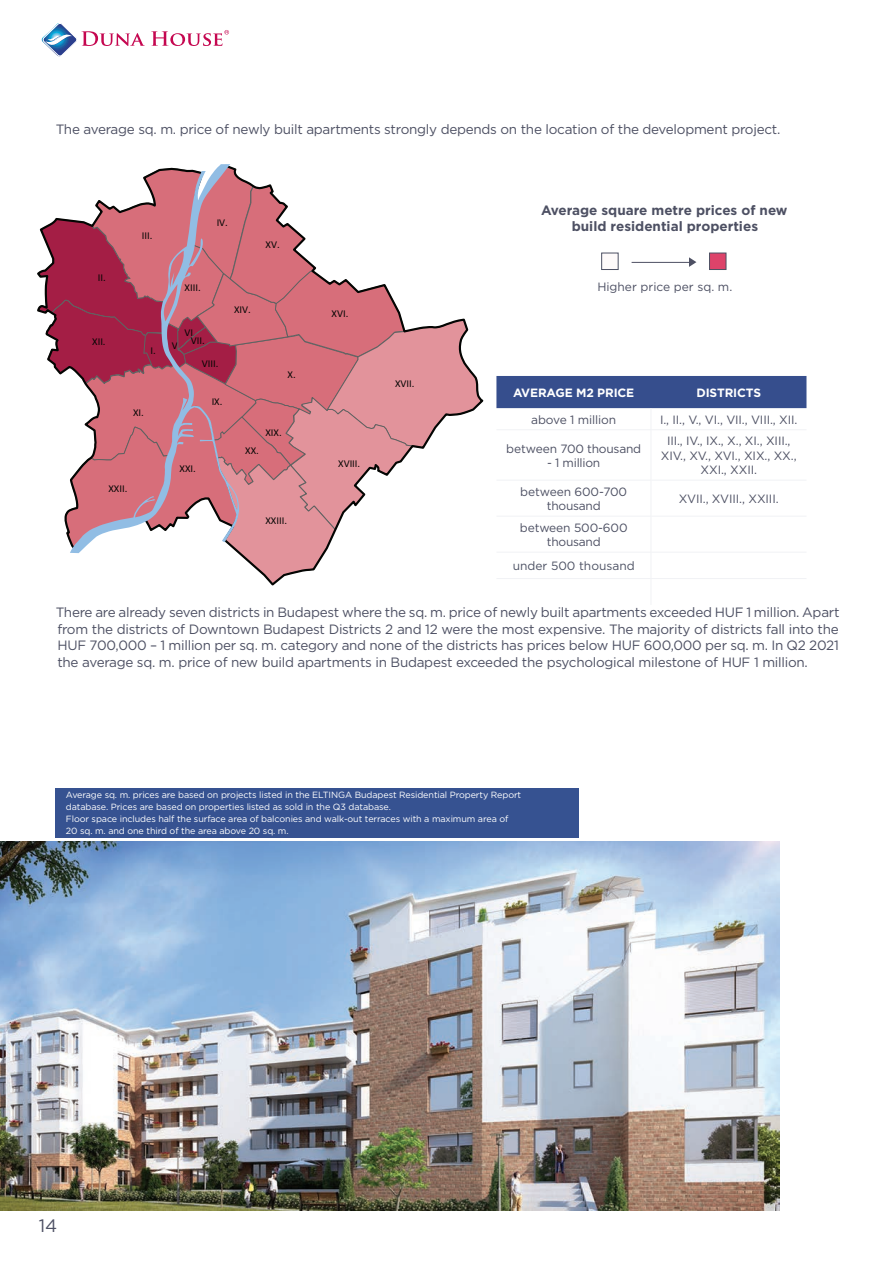
<style>
.page{position:relative;width:893px;height:1263px;background:#fff}
.page>*{position:absolute;margin:0;border:0;box-sizing:border-box;transform-origin:0 0}
.t1{font:18px "Gotham";color:#4d5063}
.t2{font:13.5px/16.5px "Gotham";letter-spacing:-.02em;color:#4d5063;text-align:justify}
.t3{font:700 13.5px/16.2px "Gotham";color:#4d5063;text-align:center}
.t4{font:12px/14.4px "Gotham";letter-spacing:-.01em;color:#4d5063;text-align:center}
.t5{font:700 12px "Gotham";color:#fff}
.t6{font:12px "Gotham";color:#4d5264}
.t7{font:10.65px/8.1px "Calibri";color:#040503}
.t8{font:9px/12px "Gotham";letter-spacing:-.01em;color:#fff}
</style>
<div class="page">
<svg style="left:151px;top:30px;width:78px;height:16px"></svg>
<svg style="left:41px;top:23px;width:104px;height:34px"></svg>
<div style="left:55px;top:788px;width:524px;height:50px;background:#365291"></div>
<img style="left:0;top:841px;width:779px;height:369px">
<div style="left:496px;top:376px;width:310px;height:33px;background:#364e8d"></div>
<hr style="left:496px;top:429px;width:155px;height:1px;background:#f1f2f5">
<hr style="left:651px;top:429px;width:155px;height:1px;background:#f1f2f5">
<hr style="left:651px;top:430px;width:1px;height:50px;background:#f1f2f5">
<hr style="left:496px;top:480px;width:155px;height:1px;background:#f1f2f5">
<hr style="left:651px;top:480px;width:155px;height:1px;background:#f1f2f5">
<hr style="left:651px;top:480px;width:1px;height:36px;background:#f1f2f5">
<hr style="left:496px;top:516px;width:155px;height:1px;background:#f1f2f5">
<hr style="left:651px;top:516px;width:155px;height:1px;background:#f1f2f5">
<hr style="left:651px;top:516px;width:1px;height:36px;background:#f1f2f5">
<hr style="left:496px;top:552px;width:155px;height:1px;background:#f1f2f5">
<hr style="left:651px;top:552px;width:155px;height:1px;background:#f1f2f5">
<hr style="left:496px;top:578px;width:155px;height:1px;background:#f1f2f5">
<hr style="left:651px;top:578px;width:155px;height:1px;background:#f1f2f5">
<div style="left:601px;top:253px;width:17px;height:17px;background:#fefafa;border:1px solid #4d5063"></div>
<div style="left:709px;top:253px;width:17px;height:17px;background:#dd436a;border:1px solid #4d5063"></div>
<hr style="left:632px;top:262px;width:63px;height:1px;background:#4d5063">
<svg style="left:689px;top:257px;width:7px;height:10px"></svg>
<svg style="left:37px;top:177px;width:446px;height:408px"></svg>
<svg style="left:70px;top:164px;width:169px;height:389px;fill:#d76e7a"></svg>
<p class="t2" style="left:56px;top:121px;width:726px">The average sq. m. price of newly built apartments strongly depends on the location of the development project.</p>
<p class="t7" style="left:98px;top:273px;width:9px">II.</p>
<p class="t7" style="left:92px;top:338px;width:15px">XII.</p>
<p class="t7" style="left:142px;top:231px;width:12px">III.</p>
<p class="t7" style="left:151px;top:347px;width:7px">I.</p>
<p class="t7" style="left:133px;top:408px;width:12px">XI.</p>
<p class="t7" style="left:108px;top:484px;width:21px">XXII.</p>
<p class="t7" style="left:217px;top:218px;width:13px">IV.</p>
<p class="t7" style="left:185px;top:283px;width:18px">XIII.</p>
<p class="t7" style="left:234px;top:306px;width:18px">XIV.</p>
<p class="t7" style="left:191px;top:328px;width:15px;text-indent:-6px">VI.<br>VII.</p>
<p class="t7" style="left:202px;top:359px;width:18px">VIII.</p>
<p class="t7" style="left:212px;top:397px;width:12px">IX.</p>
<p class="t7" style="left:172px;top:341px;width:8px">V</p>
<p class="t7" style="left:266px;top:240px;width:16px">XV.</p>
<p class="t7" style="left:287px;top:370px;width:10px">X.</p>
<p class="t7" style="left:265px;top:428px;width:18px">XIX.</p>
<p class="t7" style="left:179px;top:464px;width:18px">XXI.</p>
<p class="t7" style="left:245px;top:446px;width:15px">XX.</p>
<p class="t7" style="left:265px;top:516px;width:23px">XXIII.</p>
<p class="t7" style="left:332px;top:309px;width:18px">XVI.</p>
<p class="t7" style="left:338px;top:459px;width:24px">XVIII.</p>
<p class="t7" style="left:395px;top:379px;width:21px">XVII.</p>
<p class="t3" style="left:541px;top:202px;width:248px">Average square metre prices of new build residential properties</p>
<p class="t4" style="left:597px;top:279px;width:136px">Higher price per sq. m.</p>
<p class="t5" style="left:513px;top:385px;width:10px">average</p>
<p class="t5" style="left:576px;top:385px;width:30px">m2 price</p>
<p class="t5" style="left:696px;top:385px;width:4px">districts</p>
<p class="t4" style="left:531px;top:412px;width:87px">above 1 million</p>
<p class="t4" style="left:660px;top:412px;width:139px">I., II., V., VI., VII., VIII., XII.</p>
<p class="t4" style="left:506px;top:441px;width:136px">between 700 thousand</p>
<p class="t4" style="left:547px;top:455px;width:55px">- 1 million</p>
<p class="t4" style="left:661px;top:434px;width:137px">III., IV., IX., X., XI., XIII.,<br>XIV., XV., XVI., XIX., XX.,<br>XXI., XXII.</p>
<p class="t4" style="left:520px;top:484px;width:108px">between 600-700 thousand</p>
<p class="t4" style="left:679px;top:491px;width:101px">XVII., XVIII., XXIII.</p>
<p class="t4" style="left:520px;top:520px;width:109px">between 500-600 thousand</p>
<p class="t6" style="left:513px;top:558px;width:124px">under 500 thousand</p>
<p class="t2" style="left:56px;top:604px;width:785px">There are already seven districts in Budapest where the sq. m. price of newly built apartments exceeded HU F 1 million. Apart from the districts of Downtown Budapest Districts 2 and 12 were the most expensive. The majority of districts fall into the HU F 700,000 – 1 million per sq. m. category and none of the districts has prices below HU F 600,000 per sq. m. In Q2 2021 the average sq. m. price of new build apartments in Budapest exceeded the psychological milestone of HU F 1 million.</p>
<p class="t8" style="left:66px;top:789px;width:457px">Average sq. m. prices are based on projects listed in the ELTIN GA Budapest Residential Property Report database. Prices are based on properties listed as sold in the Q3 database.<br>Floor space includes half the surface area of balconies and walk-out terraces with a maximum area of 20 sq. m. and one third of the area above 20 sq. m.</p>
<h1 class="t1" style="left:39px;top:1214px;width:20px">14</h1>
</div>
